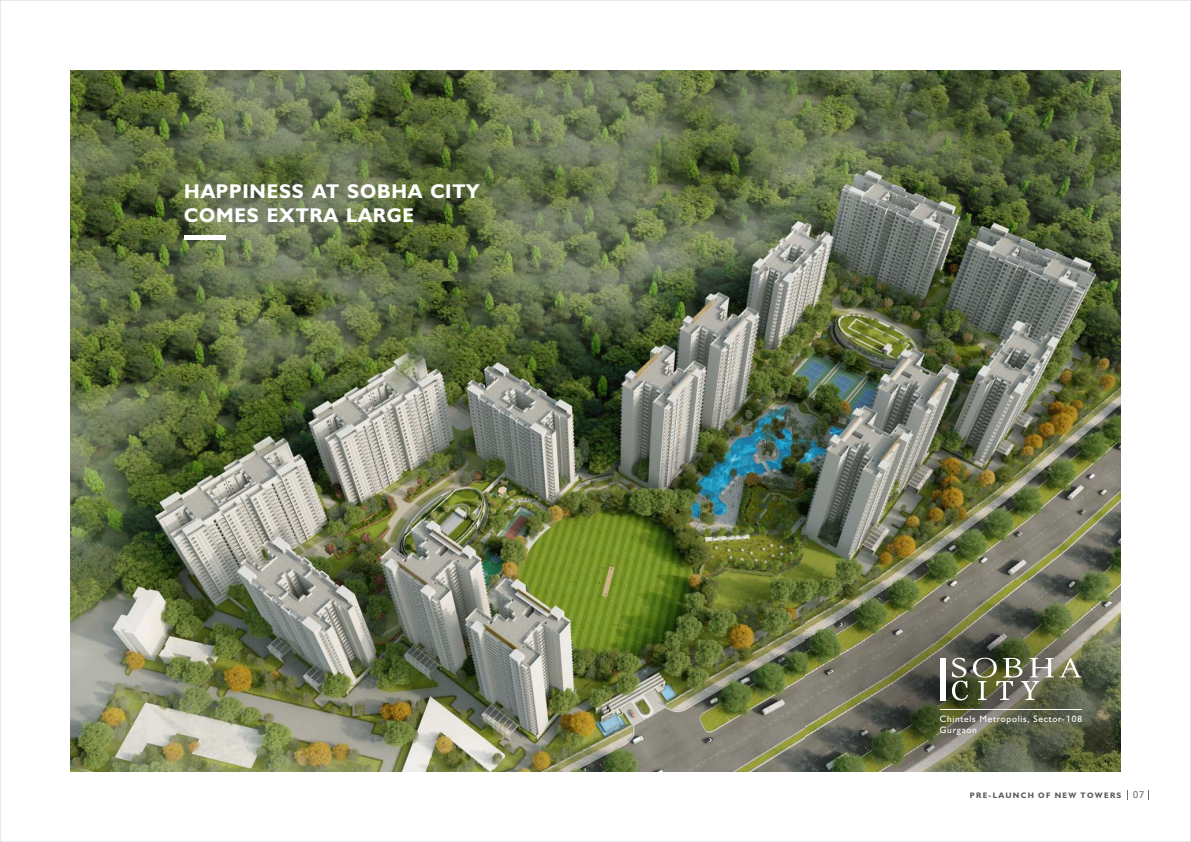
<style>
.page{position:relative;width:1191px;height:842px;background:#fff}
.page>*{position:absolute;margin:0;border:0;box-sizing:border-box;transform-origin:0 0}
.t1{font:700 20px/24px "Humanist 521 BT";letter-spacing:.04em;color:#fff}
.t2{font:9.3px/11.1px "Humanist 521 BT";letter-spacing:.075em;color:#fff}
.t3{font:700 8px "Humanist 521 BT";letter-spacing:.17em;color:#59595c}
.s1{font-family:"Humanist 777 BT Roman B"}
.s2{font-family:"Humanist 777 BT Roman B";font-weight:400;font-size:10px;color:#6e6e70}
</style>
<div class="page">
<div style="left:0;top:0;width:1191px;height:842px;background:#fff;border:1px solid #d1d4d4"></div>
<img style="left:71px;top:71px;width:1049px;height:700px">
<img style="left:805px;top:580px;width:315px;height:191px">
<hr style="left:940px;top:709px;width:141px;height:1px;background:#fff">
<div style="left:940px;top:658px;width:5px;height:42px;background:#fff"></div>
<svg style="left:951px;top:658px;width:130px;height:42px;background:#797b65"></svg>
<div style="left:184px;top:235px;width:42px;height:5px;background:#fff"></div>
<h1 class="t1" style="left:184px;top:181px;width:297px">HAPPINESS AT SOBHA CITY<br>COMES EXTRA LARGE</h1>
<p class="t2" style="left:940px;top:714px;width:144px">Chintels Metropolis, Sector-<span class="s1">1</span>08<br>Gurgaon</p>
<p class="t3" style="left:969px;top:792px;width:176px">PRE-LAUNCH OF NEW TOWERS <span class="s2">07</span></p>
</div>
